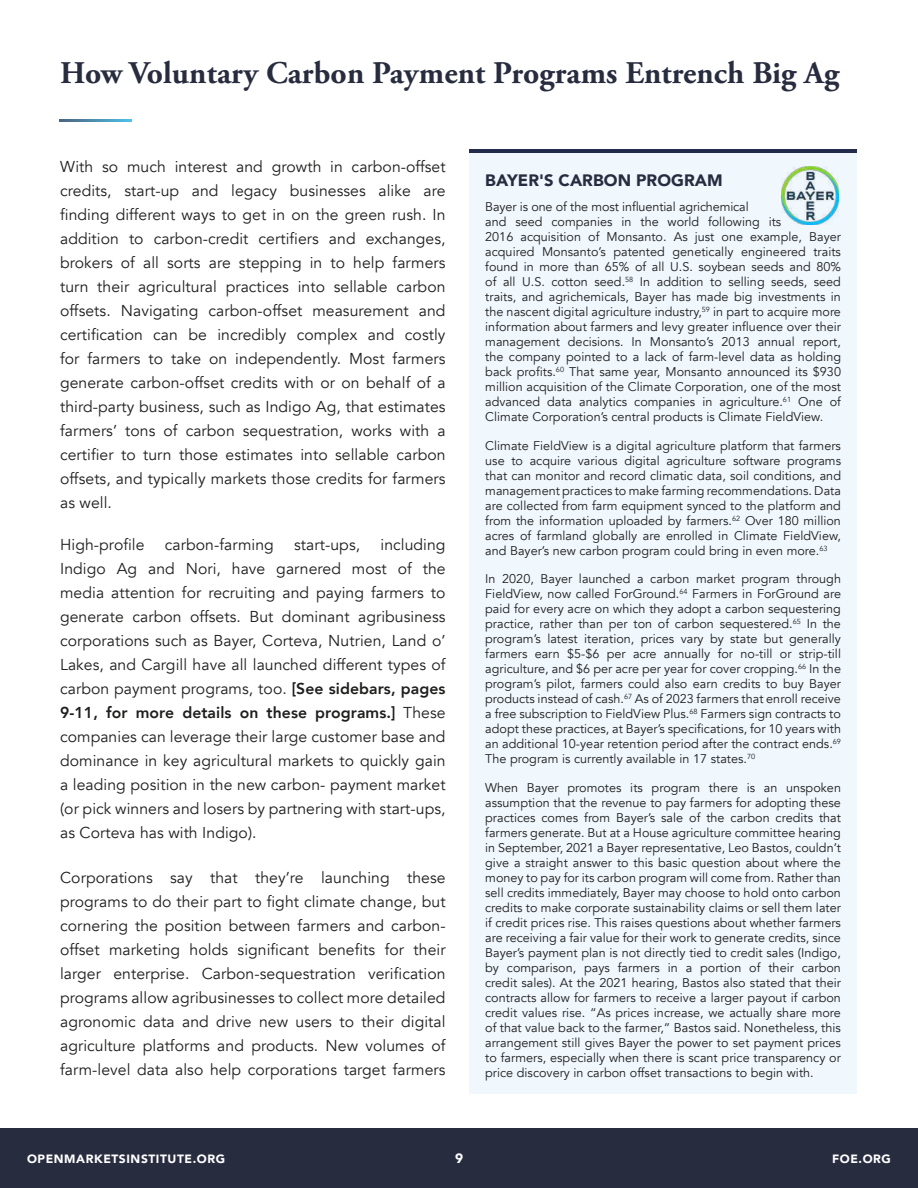
<style>
.page{position:relative;width:918px;height:1188px;background:#fff}
.page>*{position:absolute;margin:0;border:0;box-sizing:border-box;transform-origin:0 0}
.t1{font:700 31.5px "Adobe Garamond Pro";letter-spacing:.005em;color:#282c3f}
.t2{font:900 16.5px "Avenir";letter-spacing:.005em;color:#282c3f}
.t3{font:15.75px/24px "Avenir";letter-spacing:.005em;color:#1e1e1d;text-align:justify}
.t4{font:900 13.5px "Avenir";color:#fff}
.t5{font:12.6px/15px "Avenir";color:#1d1d1c;text-align:justify}
.t6{font:900 12px "Avenir";letter-spacing:.05em;color:#fff}
.s1{font-weight:800}
</style>
<div class="page">
<div style="left:0;top:1128px;width:918px;height:60px;background:#282c3f"></div>
<div style="left:470px;top:150px;width:387px;height:943px;background:#f0f7fd"></div>
<img style="left:781px;top:167px;width:58px;height:57px">
<hr style="left:470px;top:150px;width:387px;height:3px;background:#232c4a">
<h1 class="t1" style="left:60px;top:60px;width:781px">How Voluntary Carbon Payment Programs Entrench Big Ag</h1>
<p class="t3" style="left:60px;top:156px;width:387px">With so much interest and growth in carbon-offset credits, start-up and legacy businesses alike are finding different ways to get in on the green rush. In addition to carbon-credit certifiers and exchanges, brokers of all sorts are stepping in to help farmers turn their agricultural practices into sellable carbon offsets. Navigating carbon-offset measurement and certification can be incredibly complex and costly for farmers to take on independently. Most farmers generate carbon-offset credits with or on behalf of a third-party business, such as Indigo Ag, that estimates farmers’ tons of carbon sequestration, works with a certifier to turn those estimates into sellable carbon offsets, and typically markets those credits for farmers as well.</p>
<p class="t3" style="left:60px;top:533px;width:86px">High-profile</p>
<p class="t3" style="left:165px;top:533px;width:110px">carbon-farming</p>
<p class="t3" style="left:294px;top:533px;width:67px">start-ups,</p>
<p class="t3" style="left:60px;top:533px;width:387px;text-indent:320px">including Indigo Ag and Nori, have garnered most of the media attention for recruiting and paying farmers to generate carbon offsets. But dominant agribusiness corporations such as Bayer, Corteva, Nutrien, Land o’ Lakes, and Cargill have all launched different types of carbon payment programs, too. <span class="s1">[See sidebars, pages 9-11, for more details on these programs.]</span> These companies can leverage their large customer base and dominance in key agricultural markets to quickly gain a leading position in the new carbon- payment market (or pick winners and losers by partnering with start-ups, as Corteva has with Indigo).</p>
<p class="t3" style="left:60px;top:867px;width:387px">Corporations say that they’re launching these programs to do their part to fight climate change, but cornering the position between farmers and carbon&shy;offset marketing holds significant benefits for their larger enterprise. Carbon-sequestration verification programs allow agribusinesses to collect more detailed agronomic data and drive new users to their digital agriculture platforms and products. New volumes of farm-level data also help corporations target farmers</p>
<h2 class="t2" style="left:485px;top:174px;width:239px">BAYER'S CARBON PROGRAM</h2>
<p class="t5" style="left:485px;top:200px;width:357px;text-align:left">Bayer is one of the most influential agrichemical<br>and seed companies in the world following its<br>2016 acquisition of Monsanto. As just one example, Bayer acquired Monsanto’s patented genetically engineered traits found in more than 65% of all U.S. soybean seeds and 80% of all U.S. cotton seed.<sup>58</sup> In addition to selling seeds, seed traits, and agrichemicals, Bayer has made big investments in the nascent digital agriculture industry,<sup>59</sup> in part to acquire more information about farmers and levy greater influence over their management decisions. In Monsanto’s 2013 annual report, the company pointed to a lack of farm-level data as holding back profits.<sup>60</sup> That same year, Monsanto announced its $930 million acquisition of the Climate Corporation, one of the most advanced data analytics companies in agriculture.<sup>61</sup> One of Climate Corporation’s central products is Climate FieldView.</p>
<p class="t5" style="left:485px;top:439px;width:357px">Climate FieldView is a digital agriculture platform that farmers use to acquire various digital agriculture software programs that can monitor and record climatic data, soil conditions, and management practices to make farming recommendations. Data are collected from farm equipment synced to the platform and from the information uploaded by farmers.<sup>62</sup> Over 180 million acres of farmland globally are enrolled in Climate FieldView, and Bayer’s new carbon program could bring in even more.<sup>63</sup></p>
<p class="t5" style="left:485px;top:573px;width:357px">In 2020, Bayer launched a carbon market program through FieldView, now called ForGround.<sup>64</sup> Farmers in ForGround are paid for every acre on which they adopt a carbon sequestering practice, rather than per ton of carbon sequestered.<sup>65</sup> In the program’s latest iteration, prices vary by state but generally farmers earn $5-$6 per acre annually for no-till or strip-till agriculture, and $6 per acre per year for cover cropping.<sup>66</sup> In the program’s pilot, farmers could also earn credits to buy Bayer products instead of cash.<sup>67</sup> As of 2023 farmers that enroll receive a free subscription to FieldView Plus.<sup>68</sup> Farmers sign contracts to adopt these practices, at Bayer’s specifications, for 10 years with an additional 10-year retention period after the contract ends.<sup>69<br></sup>The program is currently available in 17 states.<sup>70</sup></p>
<p class="t5" style="left:485px;top:781px;width:357px">When Bayer promotes its program there is an unspoken assumption that the revenue to pay farmers for adopting these practices comes from Bayer’s sale of the carbon credits that farmers generate. But at a House agriculture committee hearing in September, 2021 a Bayer representative, Leo Bastos, couldn’t give a straight answer to this basic question about where the money to pay for its carbon program will come from. Rather than sell credits immediately, Bayer may choose to hold onto carbon credits to make corporate sustainability claims or sell them later if credit prices rise. This raises questions about whether farmers are receiving a fair value for their work to generate credits, since Bayer’s payment plan is not directly tied to credit sales (Indigo, by comparison, pays farmers in a portion of their carbon credit sales). At the 2021 hearing, Bastos also stated that their contracts allow for farmers to receive a larger payout if carbon credit values rise. “As prices increase, we actually share more of that value back to the farmer,” Bastos said. Nonetheless, this arrangement still gives Bayer the power to set payment prices to farmers, especially when there is scant price transparency or price discovery in carbon offset transactions to begin with.</p>
<p class="t6" style="left:27px;top:1154px;width:200px">OPENMARKETSINSTITUTE.ORG</p>
<p class="t4" style="left:455px;top:1153px;width:9px">9</p>
<p class="t6" style="left:832px;top:1154px;width:60px">FOE.ORG</p>
</div>
